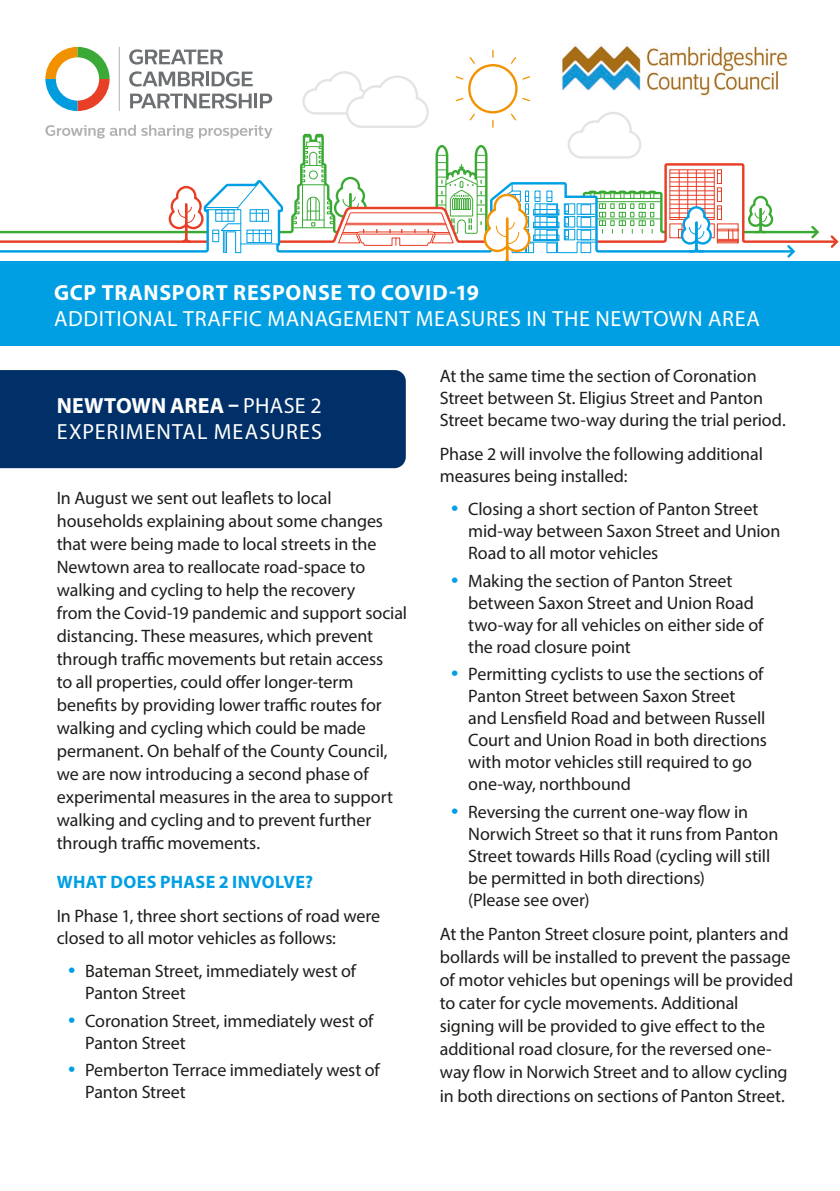
<style>
.page{position:relative;width:840px;height:1191px;background:#fff}
.page>*{position:absolute;margin:0;border:0;box-sizing:border-box;transform-origin:0 0}
.t1{font:22px "Myriad Pro";letter-spacing:.03em;color:#fff}
.t2{font:22px/26px "Myriad Pro";letter-spacing:.05em;color:#fff}
.t3{font:700 22px "Myriad Pro";letter-spacing:.03em;color:#fff}
.t4{font:18px/23px "Myriad Pro";letter-spacing:-.005em;color:#1d1d1b}
.t5{font:700 18px "Myriad Pro";letter-spacing:.02em;color:#009fe3}
.s1{font-weight:700}
.s2{font-size:26px;color:#009fe3}
</style>
<div class="page">
<img style="left:571px;top:46px;width:217px;height:50px">
<div style="left:716px;top:169px;width:5px;height:15px;border:1px solid #e73e26"></div>
<hr style="left:669px;top:173px;width:44px;height:1px;background:#e73e26">
<hr style="left:704px;top:170px;width:1px;height:49px;background:#e73e26">
<hr style="left:695px;top:170px;width:1px;height:49px;background:#e73e26">
<hr style="left:687px;top:170px;width:1px;height:49px;background:#e73e26">
<hr style="left:678px;top:170px;width:1px;height:49px;background:#e73e26">
<svg style="left:0;top:182px;width:839px;height:80px"></svg>
<hr style="left:206px;top:209px;width:32px;height:1px;background:#009fe3">
<hr style="left:206px;top:207px;width:32px;height:1px;background:#009fe3">
<div style="left:246px;top:230px;width:26px;height:13px;border:1px solid #009fe3"></div>
<hr style="left:241px;top:243px;width:36px;height:1px;background:#009fe3">
<svg style="left:213px;top:181px;width:58px;height:72px"></svg>
<div style="left:212px;top:230px;width:7px;height:12px;border:1px solid #009fe3"></div>
<svg style="left:784px;top:243px;width:12px;height:17px"></svg>
<svg style="left:679px;top:205px;width:58px;height:49px"></svg>
<svg style="left:45px;top:47px;width:65px;height:64px"></svg>
<svg style="left:45px;top:125px;width:148px;height:13px"></svg>
<svg style="left:199px;top:125px;width:73px;height:13px"></svg>
<svg style="left:129px;top:49px;width:94px;height:16px"></svg>
<svg style="left:129px;top:71px;width:75px;height:16px"></svg>
<hr style="left:206px;top:72px;width:3px;height:14px;background:#6d7072">
<svg style="left:211px;top:71px;width:41px;height:16px"></svg>
<svg style="left:130px;top:93px;width:121px;height:16px"></svg>
<hr style="left:254px;top:94px;width:3px;height:14px;background:#6d7072">
<svg style="left:260px;top:94px;width:12px;height:14px"></svg>
<hr style="left:119px;top:47px;width:1px;height:64px;background:#b2b2b2">
<svg style="left:293px;top:50px;width:360px;height:212px"></svg>
<div style="left:0;top:262px;width:839px;height:84px;background:#009fe3"></div>
<div style="left:0;top:370px;width:405px;height:98px;background:#013068"></div>
<p class="t3" style="left:54px;top:278px;width:426px">GCP TRANSPORT RESPONSE TO COVID-19</p>
<p class="t1" style="left:54px;top:304px;width:707px">ADDITIONAL TRAFFIC MANAGEMENT MEASURES IN THE NEWTOWN AREA</p>
<p class="t2" style="left:57px;top:392px;width:266px"><span class="s1">NEWTOWN AREA –</span> PHASE 2<br>EXPERIMENTAL MEASURES</p>
<p class="t4" style="left:57px;top:486px;width:351px">In August we sent out leaflets to local households explaining about some changes that were being made to local streets in the Newtown area to reallocate road-space to walking and cycling to help the recovery<br>from the Covid-19 pandemic and support social distancing. These measures, which prevent through traffic movements but retain access<br>to all properties, could offer longer-term benefits by providing lower traffic routes for walking and cycling which could be made permanent. On behalf of the County Council, we are now introducing a second phase of experimental measures in the area to support walking and cycling and to prevent further through traffic movements.</p>
<p class="t5" style="left:57px;top:870px;width:257px">WHAT DOES PHASE 2 INVOLVE?</p>
<p class="t4" style="left:57px;top:904px;width:325px;line-height:22px">In Phase 1, three short sections of road were closed to all motor vehicles as follows:</p>
<p class="t4" style="left:85px;top:959px;width:272px;line-height:22px;text-indent:-17px"><span class="s2">•</span> Bateman Street, immediately west of<br>Panton Street</p>
<p class="t4" style="left:85px;top:1009px;width:289px;line-height:22px;text-indent:-17px"><span class="s2">•</span> Coronation Street, immediately west of<br>Panton Street</p>
<p class="t4" style="left:85px;top:1059px;width:296px;line-height:22px;text-indent:-17px"><span class="s2">•</span> Pemberton Terrace immediately west of<br>Panton Street</p>
<p class="t4" style="left:439px;top:365px;width:347px;line-height:22px">At the same time the section of Coronation<br>Street between St. Eligius Street and Panton<br>Street became two-way during the trial period.</p>
<p class="t4" style="left:439px;top:442px;width:324px;line-height:22px">Phase 2 will involve the following additional measures being installed:</p>
<p class="t4" style="left:468px;top:497px;width:313px;line-height:22px;text-indent:-17px"><span class="s2">•</span> Closing a short section of Panton Street mid-way between Saxon Street and Union<br>Road to all motor vehicles</p>
<p class="t4" style="left:468px;top:569px;width:296px;line-height:22px;text-indent:-17px"><span class="s2">•</span> Making the section of Panton Street between Saxon Street and Union Road two-way for all vehicles on either side of the road closure point</p>
<p class="t4" style="left:468px;top:663px;width:300px;line-height:22px;text-indent:-17px"><span class="s2">•</span> Permitting cyclists to use the sections of Panton Street between Saxon Street and Lensfield Road and between Russell Court and Union Road in both directions with motor vehicles still required to go one-way, northbound</p>
<p class="t4" style="left:468px;top:800px;width:311px;line-height:22px;text-indent:-17px"><span class="s2">•</span> Reversing the current one-way flow in Norwich Street so that it runs from Panton Street towards Hills Road (cycling will still be permitted in both directions)<br>(Please see over)</p>
<p class="t4" style="left:439px;top:922px;width:354px">At the Panton Street closure point, planters and bollards will be installed to prevent the passage of motor vehicles but openings will be provided to cater for cycle movements. Additional signing will be provided to give effect to the additional road closure, for the reversed one&shy;way flow in Norwich Street and to allow cycling in both directions on sections of Panton Street.</p>
</div>
